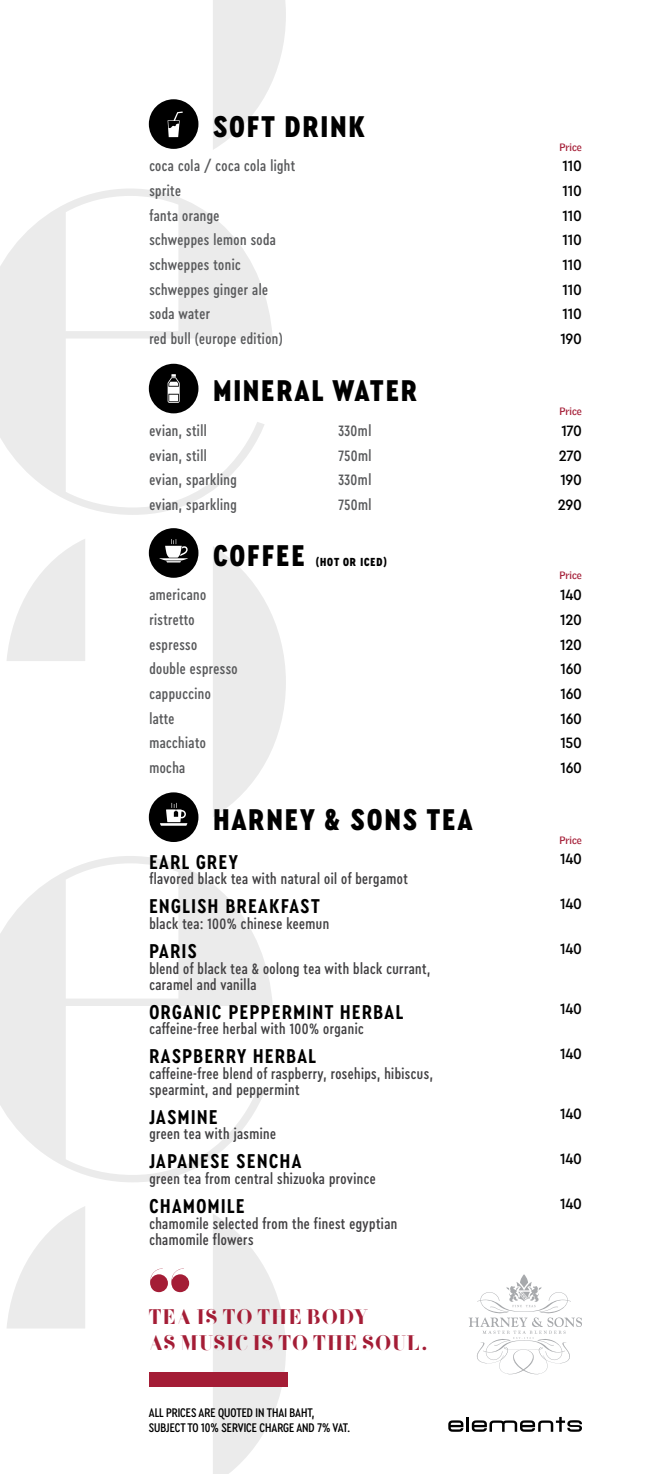
<style>
.page{position:relative;width:645px;height:1474px;background:#fff}
.page>*{position:absolute;margin:0;border:0;box-sizing:border-box;transform-origin:0 0}
.t1{font:105px "F37 Bella";color:#a41d36}
.t2{font:900 31.5px "Cera Condensed Pro";letter-spacing:.075em;color:#000}
.t3{font:700 21px "Cera Condensed Pro";letter-spacing:.075em;color:#000}
.t4{font:800 21px/26.2px "F Bella";letter-spacing:.05em;color:#a41d36}
.t5{font:500 15.75px/15.8px "Cera Condensed Pro";letter-spacing:.03em;color:#414042}
.t6{font:500 15.75px "Cera Condensed Pro";letter-spacing:.03em;color:#58595b}
.t7{font:500 15.75px "Cera Compact Pro";letter-spacing:-.02em;color:#000}
.t8{font:500 13.12px/14.9px "Cera Condensed Pro";color:#000}
.t9{font:900 12.25px "Cera Condensed Pro";letter-spacing:.075em;color:#000}
.t10{font:700 10.5px "Griffith Gothic";color:#a41d36}
</style>
<div class="page">
<svg style="left:448px;top:1420px;width:15px;height:11px"></svg>
<svg style="left:472px;top:1416px;width:110px;height:15px"></svg>
<hr style="left:466px;top:1416px;width:3px;height:15px;background:#000">
<svg style="left:148px;top:0;width:138px;height:150px"></svg>
<svg style="left:0;top:189px;width:273px;height:326px"></svg>
<svg style="left:7px;top:539px;width:279px;height:278px"></svg>
<svg style="left:0;top:856px;width:273px;height:326px"></svg>
<svg style="left:7px;top:1206px;width:279px;height:267px"></svg>
<svg style="left:149px;top:364px;width:49px;height:49px"></svg>
<svg style="left:149px;top:99px;width:49px;height:50px"></svg>
<svg style="left:149px;top:528px;width:49px;height:50px"></svg>
<svg style="left:149px;top:792px;width:49px;height:50px"></svg>
<div style="left:149px;top:1371px;width:139px;height:15px;background:#a41d36"></div>
<svg style="left:469px;top:1274px;width:113px;height:100px"></svg>
<h2 class="t2" style="left:213px;top:105px;width:153px">SOFT DRINK</h2>
<p class="t10" style="left:559px;top:140px;width:24px">Price</p>
<p class="t6" style="left:149px;top:155px;width:147px">coca cola / coca cola light</p>
<p class="t7" style="left:563px;top:155px;width:21px">110</p>
<p class="t6" style="left:149px;top:180px;width:33px">sprite</p>
<p class="t7" style="left:563px;top:180px;width:21px">110</p>
<p class="t6" style="left:149px;top:205px;width:72px">fanta orange</p>
<p class="t7" style="left:563px;top:205px;width:21px">110</p>
<p class="t6" style="left:149px;top:230px;width:128px">schweppes lemon soda</p>
<p class="t7" style="left:563px;top:230px;width:21px">110</p>
<p class="t6" style="left:149px;top:254px;width:93px">schweppes tonic</p>
<p class="t7" style="left:563px;top:254px;width:21px">110</p>
<p class="t6" style="left:149px;top:279px;width:120px">schweppes ginger ale</p>
<p class="t7" style="left:563px;top:279px;width:21px">110</p>
<p class="t6" style="left:149px;top:304px;width:62px">soda water</p>
<p class="t7" style="left:563px;top:304px;width:21px">110</p>
<p class="t6" style="left:149px;top:328px;width:135px">red bull (europe edition)</p>
<p class="t7" style="left:560px;top:328px;width:23px">190</p>
<h2 class="t2" style="left:213px;top:370px;width:205px">MINERAL WATER</h2>
<p class="t10" style="left:559px;top:405px;width:24px">Price</p>
<p class="t6" style="left:149px;top:420px;width:59px">evian, still</p>
<p class="t6" style="left:338px;top:420px;width:34px">330ml</p>
<p class="t7" style="left:561px;top:420px;width:22px">170</p>
<p class="t6" style="left:149px;top:445px;width:59px">evian, still</p>
<p class="t6" style="left:338px;top:445px;width:35px">750ml</p>
<p class="t7" style="left:559px;top:445px;width:25px">270</p>
<p class="t6" style="left:149px;top:469px;width:89px">evian, sparkling</p>
<p class="t6" style="left:338px;top:469px;width:34px">330ml</p>
<p class="t7" style="left:560px;top:469px;width:23px">190</p>
<p class="t6" style="left:149px;top:494px;width:89px">evian, sparkling</p>
<p class="t6" style="left:338px;top:494px;width:35px">750ml</p>
<p class="t7" style="left:558px;top:494px;width:26px">290</p>
<h2 class="t2" style="left:213px;top:534px;width:93px">COFFEE</h2>
<p class="t9" style="left:316px;top:553px;width:73px">(HOT OR ICED)</p>
<p class="t10" style="left:559px;top:569px;width:24px">Price</p>
<p class="t6" style="left:149px;top:584px;width:58px">americano</p>
<p class="t7" style="left:560px;top:584px;width:23px">140</p>
<p class="t6" style="left:149px;top:609px;width:47px">ristretto</p>
<p class="t7" style="left:560px;top:609px;width:23px">120</p>
<p class="t6" style="left:149px;top:634px;width:49px">espresso</p>
<p class="t7" style="left:560px;top:634px;width:23px">120</p>
<p class="t6" style="left:149px;top:658px;width:90px">double espresso</p>
<p class="t7" style="left:560px;top:658px;width:23px">160</p>
<p class="t6" style="left:149px;top:683px;width:63px">cappuccino</p>
<p class="t7" style="left:560px;top:683px;width:23px">160</p>
<p class="t6" style="left:149px;top:708px;width:27px">latte</p>
<p class="t7" style="left:560px;top:708px;width:23px">160</p>
<p class="t6" style="left:149px;top:732px;width:58px">macchiato</p>
<p class="t7" style="left:560px;top:732px;width:23px">150</p>
<p class="t6" style="left:149px;top:757px;width:37px">mocha</p>
<p class="t7" style="left:560px;top:757px;width:23px">160</p>
<h2 class="t2" style="left:213px;top:798px;width:261px">HARNEY &amp; SONS TEA</h2>
<h3 class="t3" style="left:149px;top:847px;width:90px">EARL GREY</h3>
<p class="t5" style="left:149px;top:870px;width:260px">flavored black tea with natural oil of bergamot</p>
<h3 class="t3" style="left:149px;top:892px;width:172px">ENGLISH BREAKFAST</h3>
<p class="t5" style="left:149px;top:915px;width:181px">black tea: 100% chinese keemun</p>
<h3 class="t3" style="left:149px;top:937px;width:49px">PARIS</h3>
<p class="t5" style="left:149px;top:960px;width:282px">blend of black tea &amp; oolong tea with black currant, caramel and vanilla</p>
<h3 class="t3" style="left:149px;top:997px;width:255px">ORGANIC PEPPERMINT HERBAL</h3>
<p class="t5" style="left:149px;top:1020px;width:216px">caffeine-free herbal with 100% organic</p>
<h3 class="t3" style="left:149px;top:1042px;width:168px">RASPBERRY HERBAL</h3>
<p class="t5" style="left:149px;top:1065px;width:285px">caffeine-free blend of raspberry, rosehips, hibiscus, spearmint, and peppermint</p>
<h3 class="t3" style="left:149px;top:1102px;width:70px">JASMINE</h3>
<p class="t5" style="left:149px;top:1125px;width:128px">green tea with jasmine</p>
<h3 class="t3" style="left:149px;top:1147px;width:153px">JAPANESE SENCHA</h3>
<p class="t5" style="left:149px;top:1170px;width:228px">green tea from central shizuoka province</p>
<h3 class="t3" style="left:149px;top:1192px;width:97px">CHAMOMILE</h3>
<p class="t5" style="left:149px;top:1215px;width:249px">chamomile selected from the finest egyptian chamomile flowers</p>
<h1 class="t1" style="left:149px;top:1245px;width:43px">“</h1>
<h3 class="t4" style="left:149px;top:1303px;width:279px">TEA IS TO THE BODY<br>AS MUSIC IS TO THE SOUL.</h3>
<p class="t8" style="left:149px;top:1404px;width:203px">ALL PRICES ARE QUOTED IN THAI BAHT,<br>SUBJECT TO 10% SERVICE CHARGE AND 7% VAT.</p>
<p class="t10" style="left:559px;top:833px;width:24px">Price</p>
<p class="t7" style="left:560px;top:848px;width:23px">140</p>
<p class="t7" style="left:560px;top:893px;width:23px">140</p>
<p class="t7" style="left:560px;top:938px;width:23px">140</p>
<p class="t7" style="left:560px;top:998px;width:23px">140</p>
<p class="t7" style="left:560px;top:1043px;width:23px">140</p>
<p class="t7" style="left:560px;top:1103px;width:23px">140</p>
<p class="t7" style="left:560px;top:1148px;width:23px">140</p>
<p class="t7" style="left:560px;top:1193px;width:23px">140</p>
</div>
